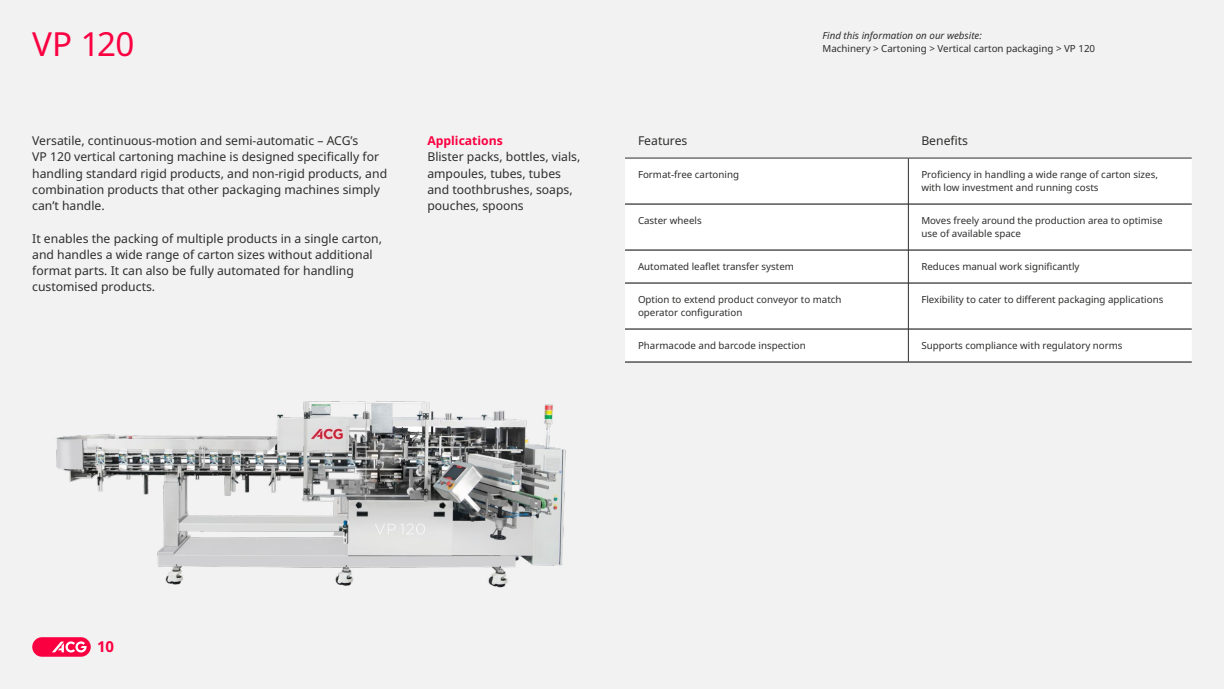
<style>
.page{position:relative;width:1224px;height:689px;background:#fff}
.page>*{position:absolute;margin:0;border:0;box-sizing:border-box;transform-origin:0 0}
.t1{font:33.2px "Noto Sans";color:#fa0041}
.t2{font:700 15px "Noto Sans";color:#fa0041}
.t3{font:12.2px/16.2px "Noto Sans";color:#2e2d2c}
.t4{font:700 12.2px "Noto Sans";color:#fa0041}
.t5{font:9.8px/13px "Noto Sans";color:#2e2d2c}
.t6{font:italic 9.8px "Noto Sans";color:#2e2d2c}
</style>
<div class="page">
<div style="left:0;top:0;width:1224px;height:688px;background:#f2f2f2"></div>
<div style="left:32px;top:637px;width:59px;height:19px;background:#fa0041;border-radius:10px"></div>
<svg style="left:52px;top:641px;width:35px;height:11px"></svg>
<div style="left:625px;top:159px;width:567px;height:203px;background:#fff"></div>
<hr style="left:625px;top:204px;width:283px;height:1px;background:#000">
<hr style="left:909px;top:204px;width:283px;height:1px;background:#000">
<hr style="left:625px;top:250px;width:283px;height:1px;background:#000">
<hr style="left:909px;top:250px;width:283px;height:1px;background:#000">
<hr style="left:625px;top:283px;width:283px;height:1px;background:#000">
<hr style="left:909px;top:283px;width:283px;height:1px;background:#000">
<hr style="left:625px;top:329px;width:283px;height:1px;background:#000">
<hr style="left:909px;top:329px;width:283px;height:1px;background:#000">
<hr style="left:625px;top:362px;width:283px;height:1px;background:#000">
<hr style="left:908px;top:362px;width:284px;height:1px;background:#000">
<hr style="left:908px;top:158px;width:1px;height:46px;background:#2e2d2c">
<hr style="left:908px;top:204px;width:1px;height:46px;background:#2e2d2c">
<hr style="left:908px;top:250px;width:1px;height:33px;background:#2e2d2c">
<hr style="left:908px;top:283px;width:1px;height:46px;background:#2e2d2c">
<hr style="left:908px;top:329px;width:1px;height:33px;background:#2e2d2c">
<hr style="left:625px;top:158px;width:283px;height:1px;background:#2e2d2c">
<hr style="left:908px;top:158px;width:284px;height:1px;background:#2e2d2c">
<img style="left:56px;top:401px;width:510px;height:187px">
<h1 class="t1" style="left:32px;top:25px;width:104px">VP 120</h1>
<p class="t3" style="left:32px;top:133px;width:356px">Versatile, continuous-motion and semi-automatic – ACG’s<br>VP 120 vertical cartoning machine is designed specifically for handling standard rigid products, and non-rigid products, and combination products that other packaging machines simply can’t handle.</p>
<p class="t3" style="left:32px;top:230px;width:351px">It enables the packing of multiple products in a single carton, and handles a wide range of carton sizes without additional format parts. It can also be fully automated for handling customised products.</p>
<p class="t4" style="left:427px;top:134px;width:77px">Applications</p>
<p class="t3" style="left:427px;top:149px;width:154px">Blister packs, bottles, vials, ampoules, tubes, tubes and toothbrushes, soaps, pouches, spoons</p>
<p class="t6" style="left:823px;top:29px;width:161px">Find this information on our website:</p>
<p class="t5" style="left:823px;top:42px;width:274px">Machinery &gt; Cartoning &gt; Vertical carton packaging &gt; VP 120</p>
<p class="t3" style="left:638px;top:133px;width:51px">Features</p>
<p class="t3" style="left:921px;top:133px;width:48px">Benefits</p>
<p class="t5" style="left:638px;top:168px;width:103px">Format-free cartoning</p>
<p class="t5" style="left:921px;top:168px;width:238px">Proficiency in handling a wide range of carton sizes, with low investment and running costs</p>
<p class="t5" style="left:638px;top:214px;width:65px">Caster wheels</p>
<p class="t5" style="left:921px;top:214px;width:243px">Moves freely around the production area to optimise use of available space</p>
<p class="t5" style="left:638px;top:260px;width:158px">Automated leaflet transfer system</p>
<p class="t5" style="left:921px;top:260px;width:160px">Reduces manual work significantly</p>
<p class="t5" style="left:638px;top:293px;width:205px">Option to extend product conveyor to match operator configuration</p>
<p class="t5" style="left:921px;top:293px;width:244px">Flexibility to cater to different packaging applications</p>
<p class="t5" style="left:638px;top:339px;width:169px">Pharmacode and barcode inspection</p>
<p class="t5" style="left:921px;top:339px;width:203px">Supports compliance with regulatory norms</p>
<p class="t2" style="left:97px;top:638px;width:18px">10</p>
</div>
